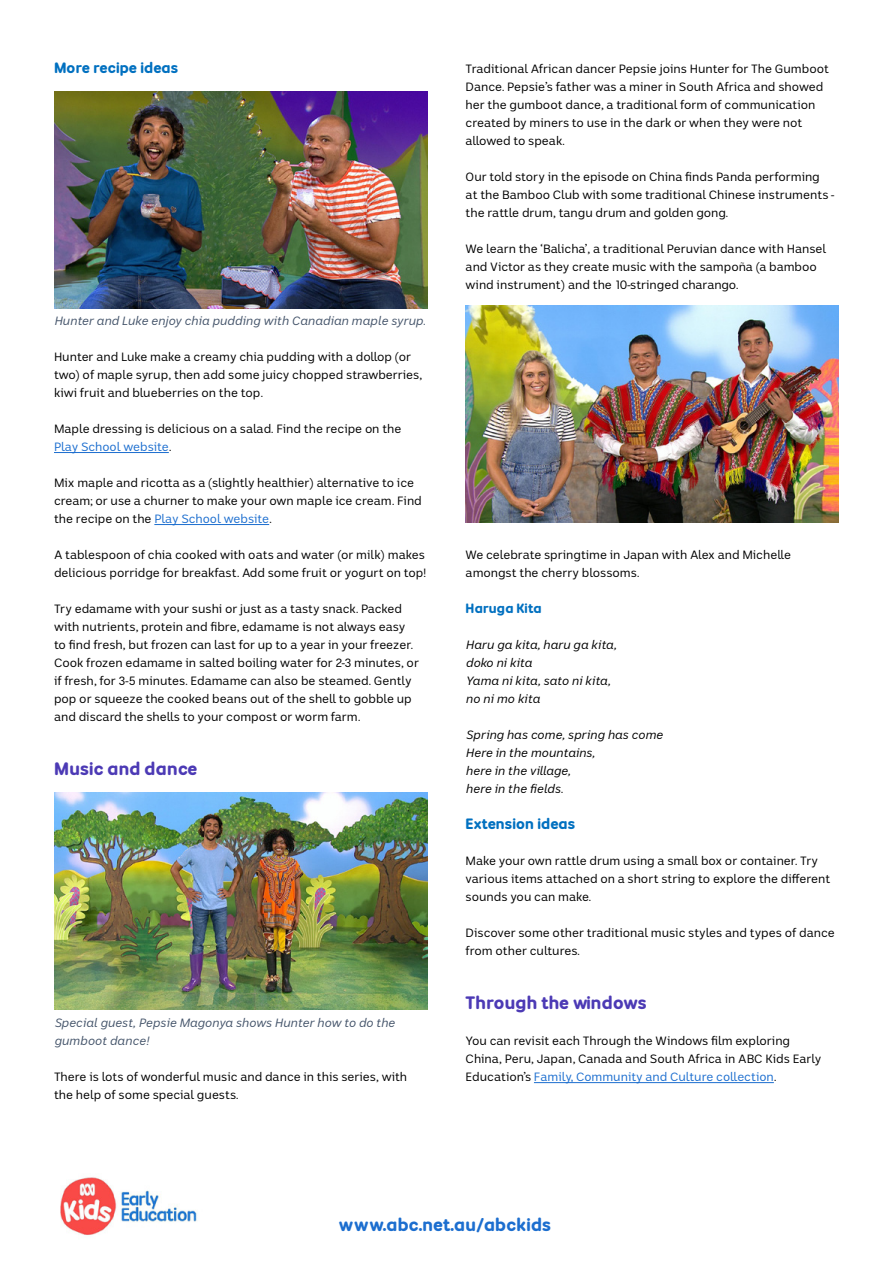
<style>
.page{position:relative;width:893px;height:1263px;background:#fff}
.page>*{position:absolute;margin:0;border:0;box-sizing:border-box;transform-origin:0 0}
.t1{font:700 18px "ABC Sans Nova Rounded";color:#4c3ab5}
.t2{font:700 18px "ABC Sans Rounded";color:#1c6ecf}
.t3{font:700 15px "ABC Sans Nova Rounded";letter-spacing:-.005em;color:#0070c0}
.t4{font:700 13.5px "ABC Sans Nova Rounded";color:#0070c0}
.t5{font:12px/18px "ABC Sans Nova";color:#000}
.t6{font:italic 12px/18px "ABC Sans Nova";color:#000}
.t7{font:italic 12px/18px "ABC Sans Nova";color:#44546a}
.t8{font:12px "ABC Sans";color:#1c6ecf}
.s1{font-family:"ABC Sans Nova";color:#000}
</style>
<div class="page">
<img style="left:60px;top:1177px;width:137px;height:58px">
<hr style="left:54px;top:452px;width:115px;height:1px;background:#1c6ecf">
<hr style="left:154px;top:524px;width:115px;height:1px;background:#1c6ecf">
<hr style="left:534px;top:1082px;width:240px;height:1px;background:#1c6ecf">
<img style="left:54px;top:91px;width:373px;height:217px">
<img style="left:54px;top:792px;width:373px;height:217px">
<img style="left:466px;top:306px;width:373px;height:217px">
<p class="t3" style="left:54px;top:59px;width:126px">More recipe ideas</p>
<p class="t7" style="left:54px;top:312px;width:373px">Hunter and Luke enjoy chia pudding with Canadian maple syrup.</p>
<p class="t5" style="left:54px;top:348px;width:370px">Hunter and Luke make a creamy chia pudding with a dollop (or two) of maple syrup, then add some juicy chopped strawberries, kiwi fruit and blueberries on the top.</p>
<p class="t5" style="left:54px;top:420px;width:349px">Maple dressing is delicious on a salad. Find the recipe on the</p>
<p class="t8" style="left:54px;top:440px;width:119px">Play School website<span class="s1">.</span></p>
<p class="t5" style="left:54px;top:474px;width:369px">Mix maple and ricotta as a (slightly healthier) alternative to ice cream; or use a churner to make your own maple ice cream. Find</p>
<p class="t8" style="left:54px;top:512px;width:219px"><span class="s1">the recipe on the</span> Play School website<span class="s1">.</span></p>
<p class="t5" style="left:54px;top:546px;width:374px">A tablespoon of chia cooked with oats and water (or milk) makes delicious porridge for breakfast. Add some fruit or yogurt on top!</p>
<p class="t5" style="left:54px;top:600px;width:366px">Try edamame with your sushi or just as a tasty snack. Packed with nutrients, protein and fibre, edamame is not always easy to find fresh, but frozen can last for up to a year in your freezer.<br>Cook frozen edamame in salted boiling water for 2-3 minutes, or if fresh, for 3-5 minutes. Edamame can also be steamed. Gently pop or squeeze the cooked beans out of the shell to gobble up and discard the shells to your compost or worm farm.</p>
<h1 class="t1" style="left:54px;top:758px;width:145px">Music and dance</h1>
<p class="t7" style="left:54px;top:1014px;width:342px">Special guest, Pepsie Magonya shows Hunter how to do the gumboot dance!</p>
<p class="t5" style="left:54px;top:1068px;width:355px">There is lots of wonderful music and dance in this series, with the help of some special guests.</p>
<p class="t5" style="left:466px;top:60px;width:365px">Traditional African dancer Pepsie joins Hunter for The Gumboot Dance. Pepsie’s father was a miner in South Africa and showed her the gumboot dance, a traditional form of communication created by miners to use in the dark or when they were not allowed to speak.</p>
<p class="t5" style="left:466px;top:168px;width:370px">Our told story in the episode on China finds Panda performing at the Bamboo Club with some traditional Chinese instruments - the rattle drum, tangu drum and golden gong.</p>
<p class="t5" style="left:466px;top:240px;width:362px">We learn the ‘Balicha’, a traditional Peruvian dance with Hansel and Victor as they create music with the sampoña (a bamboo wind instrument) and the 10-stringed charango.</p>
<p class="t5" style="left:466px;top:546px;width:327px">We celebrate springtime in Japan with Alex and Michelle amongst the cherry blossoms.</p>
<p class="t4" style="left:466px;top:600px;width:78px">Haruga Kita</p>
<p class="t6" style="left:466px;top:636px;width:152px">Haru ga kita, haru ga kita, doko ni kita<br>Yama ni kita, sato ni kita, no ni mo kita</p>
<p class="t6" style="left:466px;top:726px;width:199px">Spring has come, spring has come<br>Here in the mountains,<br>here in the village,<br>here in the fields.</p>
<p class="t3" style="left:466px;top:815px;width:111px">Extension ideas</p>
<p class="t5" style="left:466px;top:852px;width:366px">Make your own rattle drum using a small box or container. Try various items attached on a short string to explore the different sounds you can make.</p>
<p class="t5" style="left:466px;top:924px;width:371px">Discover some other traditional music styles and types of dance from other cultures.</p>
<h1 class="t1" style="left:466px;top:992px;width:183px">Through the windows</h1>
<p class="t5" style="left:466px;top:1032px;width:357px">You can revisit each Through the Windows film exploring<br>China, Peru, Japan, Canada and South Africa in ABC Kids Early</p>
<p class="t8" style="left:466px;top:1070px;width:312px"><span class="s1">Education’s</span> Family, Community and Culture collection<span class="s1">.</span></p>
<h1 class="t2" style="left:339px;top:1213px;width:214px">www.abc.net.au/abckids</h1>
</div>
